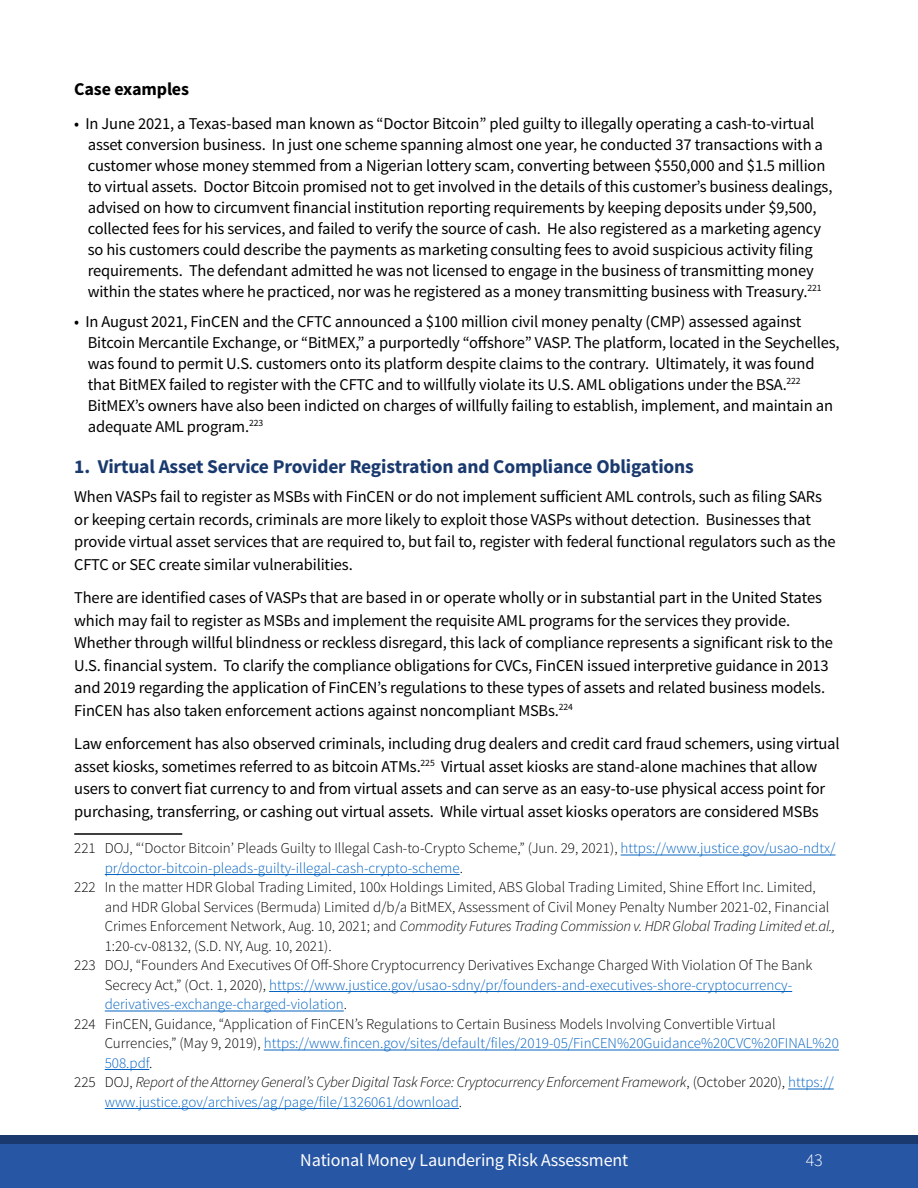
<style>
.page{position:relative;width:918px;height:1188px;background:#fff}
.page>*{position:absolute;margin:0;border:0;box-sizing:border-box;transform-origin:0 0}
.t1{font:700 19.5px "Source Sans Pro";letter-spacing:-.01em;color:#1a396e}
.t2{font:18px "Source Sans Pro";letter-spacing:-.01em;color:#fff}
.t3{font:700 18px "Source Sans Pro";letter-spacing:-.01em;color:#000}
.t4{font:300 18px "Source Sans Pro";color:#fff}
.t5{font:16.5px/21px "Source Sans Pro";letter-spacing:-.01em;color:#000}
.t6{font:300 15px/19.5px "Source Sans Pro";color:#000}
.t7{font:300 15px/19.5px "Source Sans Pro";color:#0563c1}
.t8{font:italic 300 15px/19.5px "Source Sans Pro";letter-spacing:-.015em;color:#000}
.s1{color:#000}
.s2{font-style:italic}
.s3{color:#0563c1}
.s4{font-style:normal}
.s5{font-style:normal;color:#0563c1}
</style>
<div class="page">
<div style="left:0;top:1136px;width:918px;height:52px;background:#2756a4"></div>
<div style="left:0;top:1135px;width:918px;height:9px;background:#1a396e"></div>
<hr style="left:105px;top:1108px;width:354px;height:1px;background:#0563c1">
<hr style="left:788px;top:1089px;width:46px;height:1px;background:#0563c1">
<hr style="left:105px;top:1069px;width:44px;height:1px;background:#0563c1">
<hr style="left:264px;top:1050px;width:575px;height:1px;background:#0563c1">
<hr style="left:105px;top:1011px;width:239px;height:1px;background:#0563c1">
<hr style="left:269px;top:991px;width:523px;height:1px;background:#0563c1">
<hr style="left:105px;top:874px;width:355px;height:1px;background:#0563c1">
<hr style="left:621px;top:855px;width:214px;height:1px;background:#0563c1">
<hr style="left:74px;top:833px;width:108px;height:2px;background:#000">
<h4 class="t3" style="left:74px;top:77px;width:116px">Case examples</h4>
<p class="t5" style="left:88px;top:113px;width:746px;text-indent:-13px">• In June 2021, a Texas-based man known as “Doctor Bitcoin” pled guilty to illegally operating a cash-to-virtual asset conversion business. In just one scheme spanning almost one year, he conducted 37 transactions with a customer whose money stemmed from a Nigerian lottery scam, converting between $550,000 and $1.5 million to virtual assets. Doctor Bitcoin promised not to get involved in the details of this customer’s business dealings, advised on how to circumvent financial institution reporting requirements by keeping deposits under $9,500, collected fees for his services, and failed to verify the source of cash. He also registered as a marketing agency so his customers could describe the payments as marketing consulting fees to avoid suspicious activity filing requirements. The defendant admitted he was not licensed to engage in the business of transmitting money within the states where he practiced, nor was he registered as a money transmitting business with Treasury.<sup>221</sup></p>
<p class="t5" style="left:88px;top:311px;width:753px;text-indent:-13px">• In August 2021, FinCEN and the CFTC announced a $100 million civil money penalty (CMP) assessed against Bitcoin Mercantile Exchange, or “BitMEX,” a purportedly “ofshore” VASP. The platform, located in the Seychelles, was found to permit U.S. customers onto its platform despite claims to the contrary. Ultimately, it was found that BitMEX failed to register with the CFTC and to willfully violate its U.S. AML obligations under the BSA.<sup>222<br></sup>BitMEX’s owners have also been indicted on charges of willfully failing to establish, implement, and maintain an adequate AML program.<sup>223</sup></p>
<h3 class="t1" style="left:74px;top:454px;width:621px">1. Virtual Asset Service Provider Registration and Compliance Obligations</h3>
<p class="t5" style="left:74px;top:486px;width:763px;line-height:22.5px">When VASPs fail to register as MSBs with FinCEN or do not implement suficient AML controls, such as filing SARs or keeping certain records, criminals are more likely to exploit those VASPs without detection. Businesses that provide virtual asset services that are required to, but fail to, register with federal functional regulators such as the CFTC or SEC create similar vulnerabilities.</p>
<p class="t5" style="left:74px;top:587px;width:760px;line-height:22.5px">There are identified cases of VASPs that are based in or operate wholly or in substantial part in the United States which may fail to register as MSBs and implement the requisite AML programs for the services they provide.<br>Whether through willful blindness or reckless disregard, this lack of compliance represents a significant risk to the</p>
<p class="t5" style="left:74px;top:654px;width:756px;line-height:22.5px">U.S. financial system. To clarify the compliance obligations for CVCs, FinCEN issued interpretive guidance in 2013 and 2019 regarding the application of FinCEN’s regulations to these types of assets and related business models.<br>FinCEN has also taken enforcement actions against noncompliant MSBs.<sup>224</sup></p>
<p class="t5" style="left:74px;top:733px;width:767px;line-height:22.5px">Law enforcement has also observed criminals, including drug dealers and credit card fraud schemers, using virtual asset kiosks, sometimes referred to as bitcoin ATMs.<sup>225</sup> Virtual asset kiosks are stand-alone machines that allow users to convert fiat currency to and from virtual assets and can serve as an easy-to-use physical access point for purchasing, transferring, or cashing out virtual assets. While virtual asset kiosks operators are considered MSBs</p>
<p class="t7" style="left:105px;top:839px;width:732px;text-indent:-31px"><span class="s1">221 DOJ, “‘Doctor Bitcoin’ Pleads Guilty to Illegal Cash-to-Crypto Scheme,” (Jun. 29, 2021),</span> https://www.justice.gov/usao-ndtx/ pr/doctor-bitcoin-pleads-guilty-illegal-cash-crypto-scheme<span class="s1">.</span></p>
<p class="t6" style="left:105px;top:878px;width:732px;text-indent:-31px">222 In the matter HDR Global Trading Limited, 100x Holdings Limited, ABS Global Trading Limited, Shine Efort Inc. Limited, and HDR Global Services (Bermuda) Limited d/b/a BitMEX, Assessment of Civil Money Penalty Number 2021-02, Financial Crimes Enforcement Network, Aug. 10, 2021; and <span class="s2">Commodity Futures Trading Commission v. HDR Global Trading Limited et.al., </span>1:20-cv-08132, (S.D. NY, Aug. 10, 2021).</p>
<p class="t6" style="left:105px;top:956px;width:709px;text-indent:-31px">223 DOJ, “Founders And Executives Of Of-Shore Cryptocurrency Derivatives Exchange Charged With Violation Of The Bank<br>Secrecy Act,” (Oct. 1, 2020), <span class="s3">https://www.justice.gov/usao-sdny/pr/founders-and-executives-shore-cryptocurrency&shy;derivatives-exchange-charged-violation</span>.</p>
<p class="t6" style="left:105px;top:1014px;width:736px;text-indent:-31px">224 FinCEN, Guidance, “Application of FinCEN’s Regulations to Certain Business Models Involving Convertible Virtual<br>Currencies,” (May 9, 2019), <span class="s3">https://www.fincen.gov/sites/default/files/2019-05/FinCEN%20Guidance%20CVC%20FINAL%20<br>508.pdf</span>.</p>
<p class="t8" style="left:105px;top:1073px;width:730px;text-indent:-31px"><span class="s4">225 DOJ,</span> Report ofthe Attorney General’s Cyber Digital Task Force: Cryptocurrency Enforcement Framework<span class="s4">, (October 2020),</span> <span class="s5">https:// www.justice.gov/archives/ag/page/file/1326061/download</span><span class="s4">.</span></p>
<p class="t2" style="left:300px;top:1149px;width:329px">National Money Laundering Risk Assessment</p>
<p class="t4" style="left:806px;top:1149px;width:19px">43</p>
</div>
